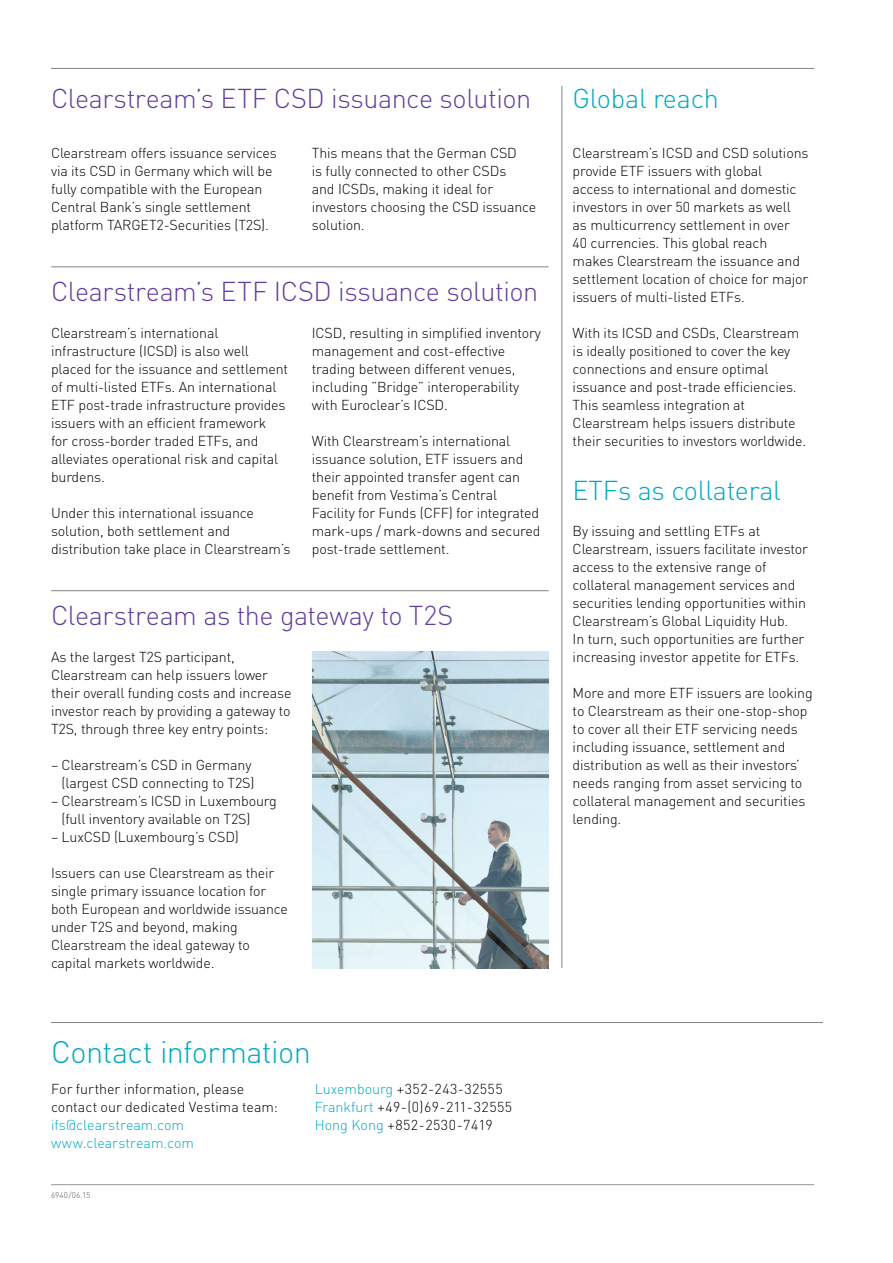
<style>
.page{position:relative;width:893px;height:1263px;background:#fff}
.page>*{position:absolute;margin:0;border:0;box-sizing:border-box;transform-origin:0 0}
.t1{font:300 30.75px "DIN";letter-spacing:-.02em;color:#00a9c2}
.t2{font:300 27px "DIN";letter-spacing:-.015em;color:#623f99}
.t3{font:300 27px "DIN";letter-spacing:-.01em;color:#00a9c2}
.t4{font:300 14.25px/18px "DIN";letter-spacing:-.01em;color:#000}
.t5{font:300 14.25px/18px "DIN";color:#00a9c2}
.t6{font:300 8.25px "DIN";letter-spacing:-.01em;color:#58595b}
.s1{color:#00a9c2}
</style>
<div class="page">
<hr style="left:51px;top:68px;width:763px;height:1px;background:#808285">
<hr style="left:51px;top:1184px;width:763px;height:1px;background:#8e979d">
<hr style="left:51px;top:266px;width:498px;height:1px;background:#808285">
<hr style="left:51px;top:590px;width:498px;height:1px;background:#808285">
<hr style="left:51px;top:1022px;width:772px;height:1px;background:#808285">
<hr style="left:561px;top:86px;width:1px;height:882px;background:#808285">
<img style="left:313px;top:652px;width:236px;height:316px">
<h2 class="t2" style="left:51px;top:81px;width:482px">Clearstream’s ETF CSD issuance solution</h2>
<p class="t4" style="left:51px;top:144px;width:227px">Clearstream offers issuance services via its CSD in Germany which will be fully compatible with the European Central Bank’s single settlement platform TARGET2-Securities (T2S).</p>
<p class="t4" style="left:312px;top:144px;width:226px">This means that the German CSD<br>is fully connected to other CSDs<br>and ICSDs, making it ideal for investors choosing the CSD issuance solution.</p>
<h2 class="t2" style="left:51px;top:275px;width:489px">Clearstream’s ETF ICSD issuance solution</h2>
<p class="t4" style="left:51px;top:324px;width:239px">Clearstream’s international infrastructure (ICSD) is also well placed for the issuance and settlement of multi-listed ETFs. An international ETF post-trade infrastructure provides issuers with an efficient framework<br>for cross-border traded ETFs, and alleviates operational risk and capital burdens.</p>
<p class="t4" style="left:51px;top:504px;width:241px">Under this international issuance solution, both settlement and distribution take place in Clearstream’s</p>
<p class="t4" style="left:312px;top:324px;width:231px">ICSD, resulting in simplified inventory management and cost-effective trading between different venues, including ”Bridge” interoperability with Euroclear’s ICSD.</p>
<p class="t4" style="left:312px;top:432px;width:230px">With Clearstream’s international issuance solution, ETF issuers and their appointed transfer agent can benefit from Vestima’s Central Facility for Funds (CFF) for integrated mark-ups / mark-downs and secured post-trade settlement.</p>
<h2 class="t2" style="left:51px;top:599px;width:404px">Clearstream as the gateway to T2S</h2>
<p class="t4" style="left:51px;top:648px;width:242px">As the largest T2S participant, Clearstream can help issuers lower their overall funding costs and increase investor reach by providing a gateway to T2S, through three key entry points:</p>
<p class="t4" style="left:51px;top:756px;width:205px;text-align:right">– Clearstream’s CSD in Germany (largest CSD connecting to T2S)</p>
<p class="t4" style="left:62px;top:792px;width:217px;text-indent:-11px">– Clearstream’s ICSD in Luxembourg (full inventory available on T2S)</p>
<p class="t4" style="left:51px;top:828px;width:189px">– LuxCSD (Luxembourg’s CSD)</p>
<p class="t4" style="left:51px;top:864px;width:238px">Issuers can use Clearstream as their single primary issuance location for both European and worldwide issuance under T2S and beyond, making Clearstream the ideal gateway to capital markets worldwide.</p>
<h1 class="t1" style="left:51px;top:1033px;width:261px">Contact information</h1>
<p class="t4" style="left:51px;top:1080px;width:228px">For further information, please contact our dedicated Vestima team:</p>
<p class="t5" style="left:51px;top:1116px;width:145px">ifs@clearstream.com www.clearstream.com</p>
<p class="t4" style="left:315px;top:1080px;width:199px"><span class="s1">Luxembourg</span> +352-243-32555<br><span class="s1">Frankfurt</span> +49-(0)69-211-32555<br><span class="s1">Hong Kong</span> +852-2530-7419</p>
<p class="t6" style="left:51px;top:1190px;width:41px">6940/06.15</p>
<h2 class="t3" style="left:573px;top:82px;width:148px">Global reach</h2>
<p class="t4" style="left:573px;top:144px;width:237px">Clearstream’s ICSD and CSD solutions provide ETF issuers with global<br>access to international and domestic investors in over 50 markets as well as multicurrency settlement in over<br>40 currencies. This global reach makes Clearstream the issuance and settlement location of choice for major issuers of multi-listed ETFs.</p>
<p class="t4" style="left:573px;top:324px;width:235px">With its ICSD and CSDs, Clearstream is ideally positioned to cover the key connections and ensure optimal issuance and post-trade efficiencies.<br>This seamless integration at Clearstream helps issuers distribute their securities to investors worldwide.</p>
<h2 class="t3" style="left:573px;top:474px;width:210px">ETFs as collateral</h2>
<p class="t4" style="left:573px;top:522px;width:237px">By issuing and settling ETFs at Clearstream, issuers facilitate investor access to the extensive range of collateral management services and securities lending opportunities within Clearstream’s Global Liquidity Hub.<br>In turn, such opportunities are further increasing investor appetite for ETFs.</p>
<p class="t4" style="left:573px;top:684px;width:242px">More and more ETF issuers are looking to Clearstream as their one-stop-shop to cover all their ETF servicing needs including issuance, settlement and distribution as well as their investors’ needs ranging from asset servicing to collateral management and securities lending.</p>
</div>
